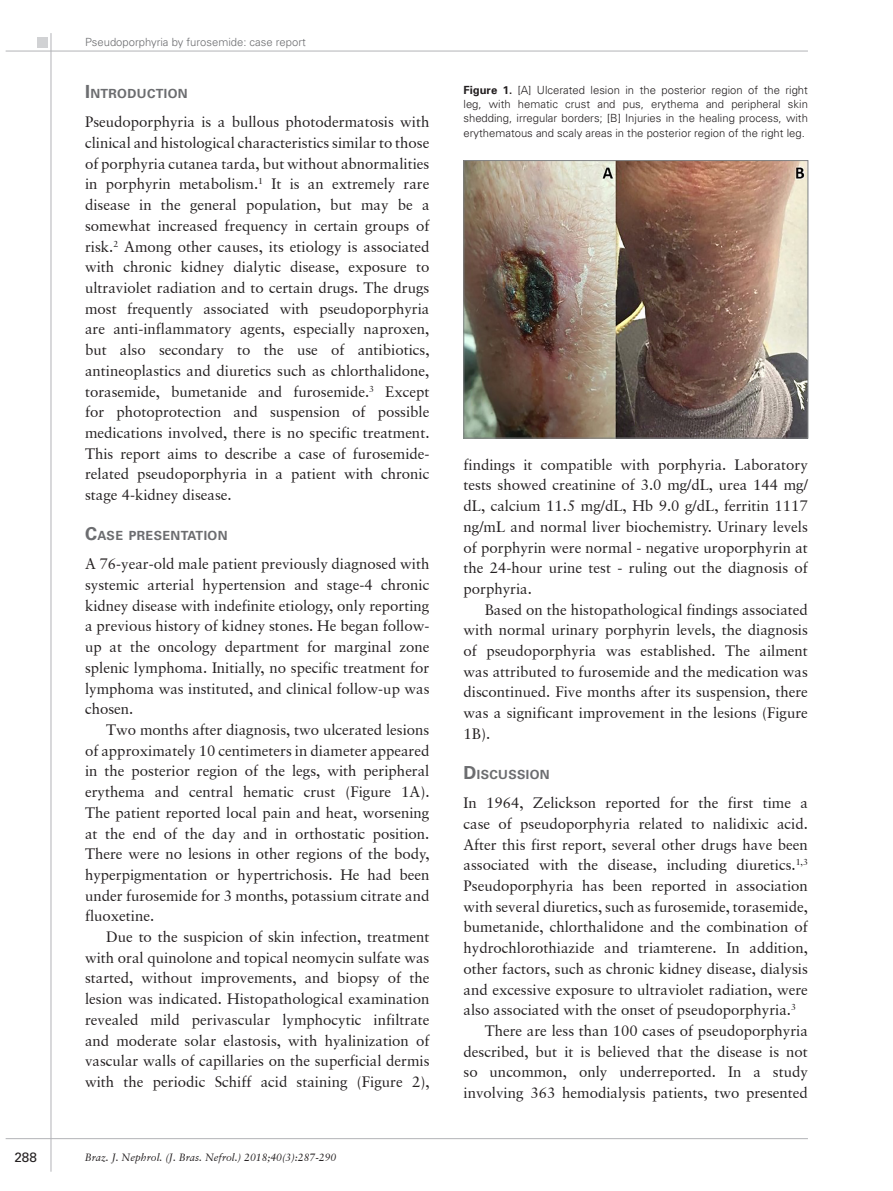
<style>
.page{position:relative;width:893px;height:1191px;background:#fff}
.page>*{position:absolute;margin:0;border:0;box-sizing:border-box;transform-origin:0 0}
.Texto_-_1º_paragráfo{font:15px/20.7px "Garamond Retrospective S Si";color:#231f20;text-align:justify}
.Texto{font:15px/20.7px "Garamond Retrospective S Si";color:#231f20;text-align:justify}
.t1{font:13.5px "Univers LT Std";color:#231f20}
.Intertítulo{font:700 12.6px "Univers LT Std";letter-spacing:.03em;color:#6c6d70}
.Legenda{font:300 11.25px/14.2px "Univers LT Std";color:#231f20;text-align:justify}
.t2{font:300 11.25px "Univers LT Std";color:#6c6d70}
.t3{font:italic 10.5px "Garamond Retrospective S Si";color:#231f20}
.s1{font-size:18px}
.s2{font-family:"Univers 65 Bold";font-weight:400}
</style>
<div class="page">
<div style="left:37px;top:37px;width:11px;height:11px;background:#d1d2d4"></div>
<hr style="left:6px;top:51px;width:802px;height:1px;background:#b2b3b7">
<hr style="left:51px;top:33px;width:1px;height:1138px;background:#b2b3b7">
<hr style="left:6px;top:1138px;width:802px;height:1px;background:#b2b3b7">
<img style="left:466px;top:162px;width:340px;height:274px">
<div style="left:464px;top:160px;width:344px;height:278px;border:1px solid #808285"></div>
<p class="t1" style="left:14px;top:1149px;width:24px">288</p>
<p class="t2" style="left:85px;top:36px;width:222px">Pseudoporphyria by furosemide: case report</p>
<p class="Intertítulo" style="left:85px;top:86px;width:104px"><span class="s1">I</span>NTRODUCTION</p>
<p class="Texto_-_1º_paragráfo" style="left:85px;top:112px;width:346px">Pseudoporphyria is a bullous photodermatosis with clinical and histological characteristics similar to those of porphyria cutanea tarda, but without abnormalities in porphyrin metabolism.<sup>1</sup> It is an extremely rare disease in the general population, but may be a somewhat increased frequency in certain groups of risk.<sup>2</sup> Among other causes, its etiology is associated with chronic kidney dialytic disease, exposure to ultraviolet radiation and to certain drugs. The drugs most frequently associated with pseudoporphyria are anti-inflammatory agents, especially naproxen, but also secondary to the use of antibiotics, antineoplastics and diuretics such as chlorthalidone, torasemide, bumetanide and furosemide.<sup>3</sup> Except for photoprotection and suspension of possible medications involved, there is no specific treatment.<br>This report aims to describe a case of furosemide&shy;related pseudoporphyria in a patient with chronic stage 4-kidney disease.</p>
<p class="Intertítulo" style="left:85px;top:528px;width:144px"><span class="s1">C</span>ASE PRESENTATION</p>
<p class="Texto_-_1º_paragráfo" style="left:85px;top:553px;width:346px">A 76-year-old male patient previously diagnosed with systemic arterial hypertension and stage-4 chronic kidney disease with indefinite etiology, only reporting a previous history of kidney stones. He began follow&shy;up at the oncology department for marginal zone splenic lymphoma. Initially, no specific treatment for lymphoma was instituted, and clinical follow-up was chosen.</p>
<p class="Texto" style="left:85px;top:719px;width:346px;text-indent:21px">Two months after diagnosis, two ulcerated lesions of approximately 10 centimeters in diameter appeared in the posterior region of the legs, with peripheral erythema and central hematic crust (Figure 1A).<br>The patient reported local pain and heat, worsening at the end of the day and in orthostatic position.<br>There were no lesions in other regions of the body, hyperpigmentation or hypertrichosis. He had been under furosemide for 3 months, potassium citrate and fluoxetine.</p>
<p class="Texto" style="left:85px;top:926px;width:346px;text-indent:21px">Due to the suspicion of skin infection, treatment with oral quinolone and topical neomycin sulfate was started, without improvements, and biopsy of the lesion was indicated. Histopathological examination revealed mild perivascular lymphocytic infiltrate and moderate solar elastosis, with hyalinization of vascular walls of capillaries on the superficial dermis with the periodic Schiff acid staining (Figure 2),</p>
<p class="t3" style="left:85px;top:1151px;width:253px">Braz. J. Nephrol. (J. Bras. Nefrol.) 2018;40(3):287-290</p>
<p class="Legenda" style="left:463px;top:83px;width:346px"><span class="s2">Figure 1.</span> [A] Ulcerated lesion in the posterior region of the right leg, with hematic crust and pus, erythema and peripheral skin shedding, irregular borders; [B] Injuries in the healing process, with erythematous and scaly areas in the posterior region of the right leg.</p>
<p class="Texto" style="left:463px;top:454px;width:346px">findings it compatible with porphyria. Laboratory tests showed creatinine of 3.0 mg/dL, urea 144 mg/ dL, calcium 11.5 mg/dL, Hb 9.0 g/dL, ferritin 1117 ng/mL and normal liver biochemistry. Urinary levels of porphyrin were normal - negative uroporphyrin at the 24-hour urine test - ruling out the diagnosis of porphyria.</p>
<p class="Texto" style="left:463px;top:599px;width:346px;text-indent:21px">Based on the histopathological findings associated with normal urinary porphyrin levels, the diagnosis of pseudoporphyria was established. The ailment was attributed to furosemide and the medication was discontinued. Five months after its suspension, there was a significant improvement in the lesions (Figure 1B).</p>
<p class="Intertítulo" style="left:463px;top:767px;width:88px"><span class="s1">D</span>ISCUSSION</p>
<p class="Texto_-_1º_paragráfo" style="left:463px;top:792px;width:346px">In 1964, Zelickson reported for the first time a case of pseudoporphyria related to nalidixic acid.<br>After this first report, several other drugs have been associated with the disease, including diuretics.<sup>1,3<br></sup>Pseudoporphyria has been reported in association with several diuretics, such as furosemide, torasemide, bumetanide, chlorthalidone and the combination of hydrochlorothiazide and triamterene. In addition, other factors, such as chronic kidney disease, dialysis and excessive exposure to ultraviolet radiation, were also associated with the onset of pseudoporphyria.<sup>3</sup></p>
<p class="Texto" style="left:463px;top:1020px;width:346px;text-indent:21px">There are less than 100 cases of pseudoporphyria described, but it is believed that the disease is not so uncommon, only underreported. In a study involving 363 hemodialysis patients, two presented</p>
</div>
